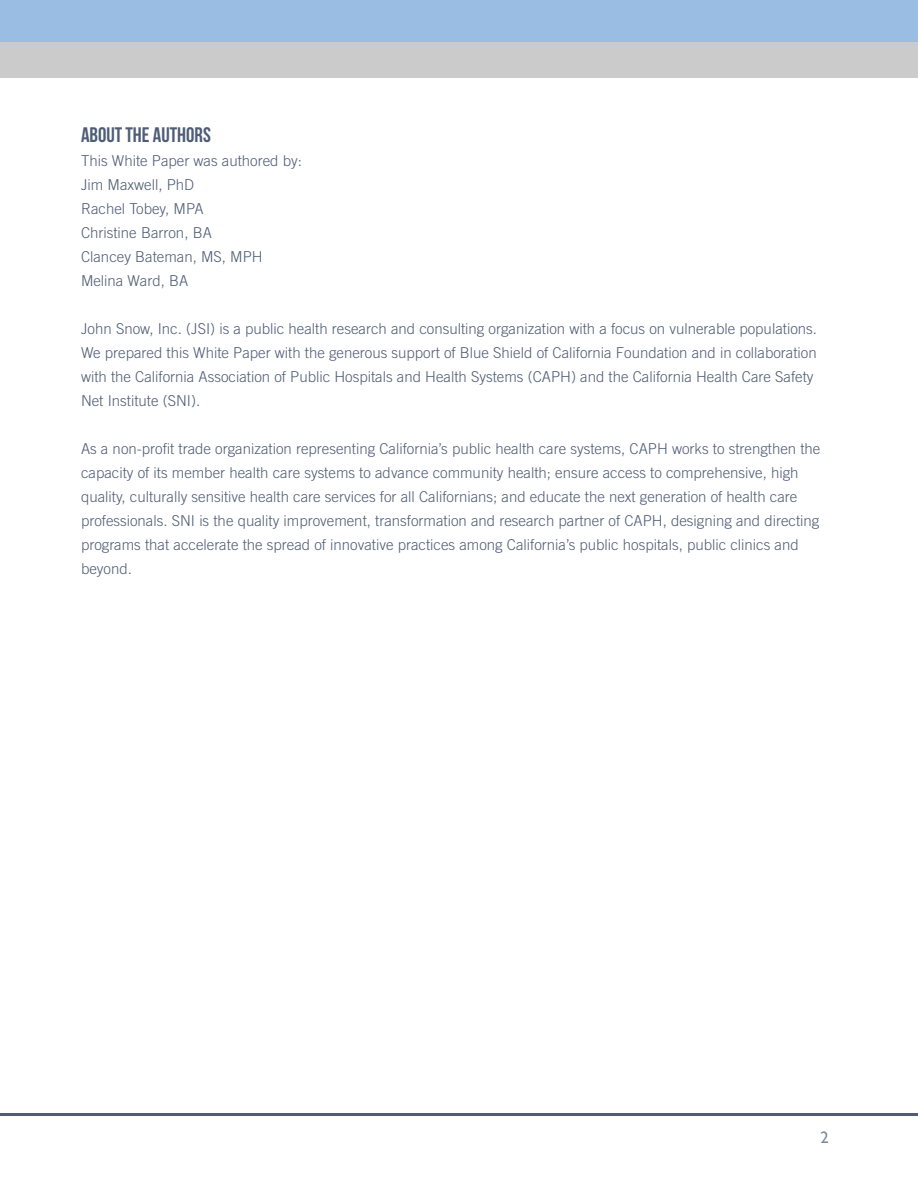
<style>
.page{position:relative;width:918px;height:1188px;background:#fff}
.page>*{position:absolute;margin:0;border:0;box-sizing:border-box;transform-origin:0 0}
.Body{font:21px "Bebas Neue";color:#4e5d75}
.t1{font:16.5px "Gill Sans";color:#7b8a9d}
.Body-2{font:300 15px/24px "Trade Gothic LT Std";color:#4e5d75}
</style>
<div class="page">
<hr style="left:0;top:1113px;width:918px;height:3px;background:#4e5d75">
<div style="left:0;top:1px;width:918px;height:77px;background:#cccbcb"></div>
<div style="left:0;top:0;width:918px;height:41px;background:#99bde3"></div>
<p class="Body" style="left:81px;top:123px;width:131px">ABOUT THE AUTHORS</p>
<p class="Body-2" style="left:81px;top:149px;width:222px">This White Paper was authored by:</p>
<p class="Body-2" style="left:81px;top:173px;width:115px">Jim Maxwell, PhD</p>
<p class="Body-2" style="left:81px;top:197px;width:124px">Rachel Tobey, MPA</p>
<p class="Body-2" style="left:81px;top:221px;width:132px">Christine Barron, BA</p>
<p class="Body-2" style="left:81px;top:245px;width:183px">Clancey Bateman, MS, MPH</p>
<p class="Body-2" style="left:81px;top:269px;width:109px">Melina Ward, BA</p>
<p class="Body-2" style="left:81px;top:317px;width:738px">John Snow, Inc. (JSI) is a public health research and consulting organization with a focus on vulnerable populations.<br>We prepared this White Paper with the generous support of Blue Shield of California Foundation and in collaboration with the California Association of Public Hospitals and Health Systems (CAPH) and the California Health Care Safety Net Institute (SNI).</p>
<p class="Body-2" style="left:81px;top:437px;width:741px">As a non-profit trade organization representing California’s public health care systems, CAPH works to strengthen the capacity of its member health care systems to advance community health; ensure access to comprehensive, high quality, culturally sensitive health care services for all Californians; and educate the next generation of health care professionals. SNI is the quality improvement, transformation and research partner of CAPH, designing and directing programs that accelerate the spread of innovative practices among California’s public hospitals, public clinics and beyond.</p>
<p class="t1" style="left:820px;top:1128px;width:10px">2</p>
</div>
